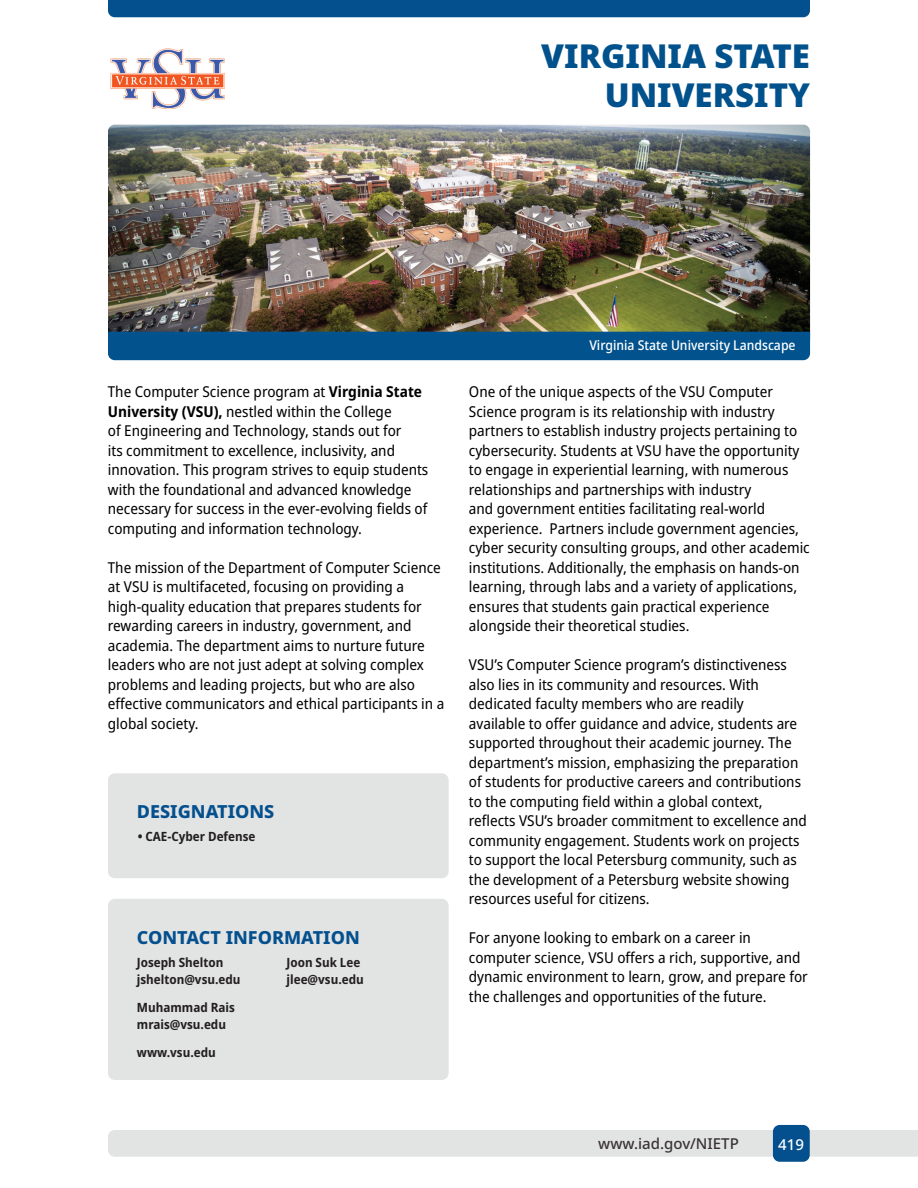
<style>
.page{position:relative;width:918px;height:1188px;background:#fff}
.page>*{position:absolute;margin:0;border:0;box-sizing:border-box;transform-origin:0 0}
.t1{font:900 33px/39.6px "Noto Sans";color:#01518c;text-align:right}
.t2{font:800 18px "Noto Sans";color:#04508e}
.t3{font:semi-condensed 15px/19.5px "Noto Sans";color:#000}
.t4{font:500 15px "Noto Sans";color:#393334}
.t5{font:500 15px "Noto Sans";color:#fff}
.t6{font:500 semi-condensed 13.5px "Noto Sans";color:#fff}
.t7{font:700 semi-condensed 12.75px/16.5px "Noto Sans";color:#231f20}
.s1{font-weight:700}
</style>
<div class="page">
<div style="left:108px;top:1130px;width:810px;height:27px;background:#e2e3e3"></div>
<div style="left:773px;top:1125px;width:37px;height:37px;background:#04508e;border-radius:7px"></div>
<div style="left:108px;top:0;width:702px;height:17px;background:#04508e"></div>
<div style="left:108px;top:899px;width:341px;height:181px;background:#e2e3e3;border-radius:7px"></div>
<div style="left:108px;top:773px;width:341px;height:105px;background:#e2e3e3;border-radius:7px"></div>
<img style="left:108px;top:125px;width:702px;height:207px">
<div style="left:108px;top:332px;width:702px;height:28px;background:#01528d"></div>
<img style="left:110px;top:48px;width:115px;height:61px">
<h1 class="t1" style="left:541px;top:36px;width:270px">VIRGINIA STATE<br>UNIVERSITY</h1>
<p class="t3" style="left:108px;top:382px;width:322px">The Computer Science program at <span class="s1">Virginia State University (VSU),</span> nestled within the College<br>of Engineering and Technology, stands out for<br>its commitment to excellence, inclusivity, and innovation. This program strives to equip students with the foundational and advanced knowledge necessary for success in the ever-evolving fields of computing and information technology.</p>
<p class="t3" style="left:108px;top:558px;width:338px">The mission of the Department of Computer Science at VSU is multifaceted, focusing on providing a high-quality education that prepares students for rewarding careers in industry, government, and academia. The department aims to nurture future leaders who are not just adept at solving complex problems and leading projects, but who are also effective communicators and ethical participants in a global society.</p>
<p class="t2" style="left:137px;top:798px;width:139px">DESIGNATIONS</p>
<p class="t7" style="left:138px;top:828px;width:119px">• CAE-Cyber Defense</p>
<p class="t2" style="left:137px;top:924px;width:224px">CONTACT INFORMATION</p>
<p class="t7" style="left:137px;top:955px;width:105px">Joseph Shelton jshelton@vsu.edu</p>
<p class="t7" style="left:137px;top:1000px;width:99px">Muhammad Rais mrais@vsu.edu</p>
<p class="t7" style="left:137px;top:1045px;width:80px">www.vsu.edu</p>
<p class="t7" style="left:287px;top:955px;width:79px">Joon Suk Lee jlee@vsu.edu</p>
<p class="t6" style="left:589px;top:336px;width:208px">Virginia State University Landscape</p>
<p class="t3" style="left:469px;top:382px;width:342px">One of the unique aspects of the VSU Computer Science program is its relationship with industry partners to establish industry projects pertaining to cybersecurity. Students at VSU have the opportunity to engage in experiential learning, with numerous relationships and partnerships with industry<br>and government entities facilitating real-world experience. Partners include government agencies, cyber security consulting groups, and other academic institutions. Additionally, the emphasis on hands-on learning, through labs and a variety of applications, ensures that students gain practical experience alongside their theoretical studies.</p>
<p class="t3" style="left:469px;top:655px;width:339px">VSU’s Computer Science program’s distinctiveness also lies in its community and resources. With dedicated faculty members who are readily<br>available to offer guidance and advice, students are supported throughout their academic journey. The department’s mission, emphasizing the preparation of students for productive careers and contributions to the computing field within a global context, reflects VSU’s broader commitment to excellence and community engagement. Students work on projects to support the local Petersburg community, such as the development of a Petersburg website showing resources useful for citizens.</p>
<p class="t3" style="left:469px;top:928px;width:340px">For anyone looking to embark on a career in computer science, VSU offers a rich, supportive, and dynamic environment to learn, grow, and prepare for the challenges and opportunities of the future.</p>
<p class="t4" style="left:598px;top:1133px;width:142px">www.iad.gov/NIETP</p>
<p class="t5" style="left:778px;top:1134px;width:27px">419</p>
</div>
